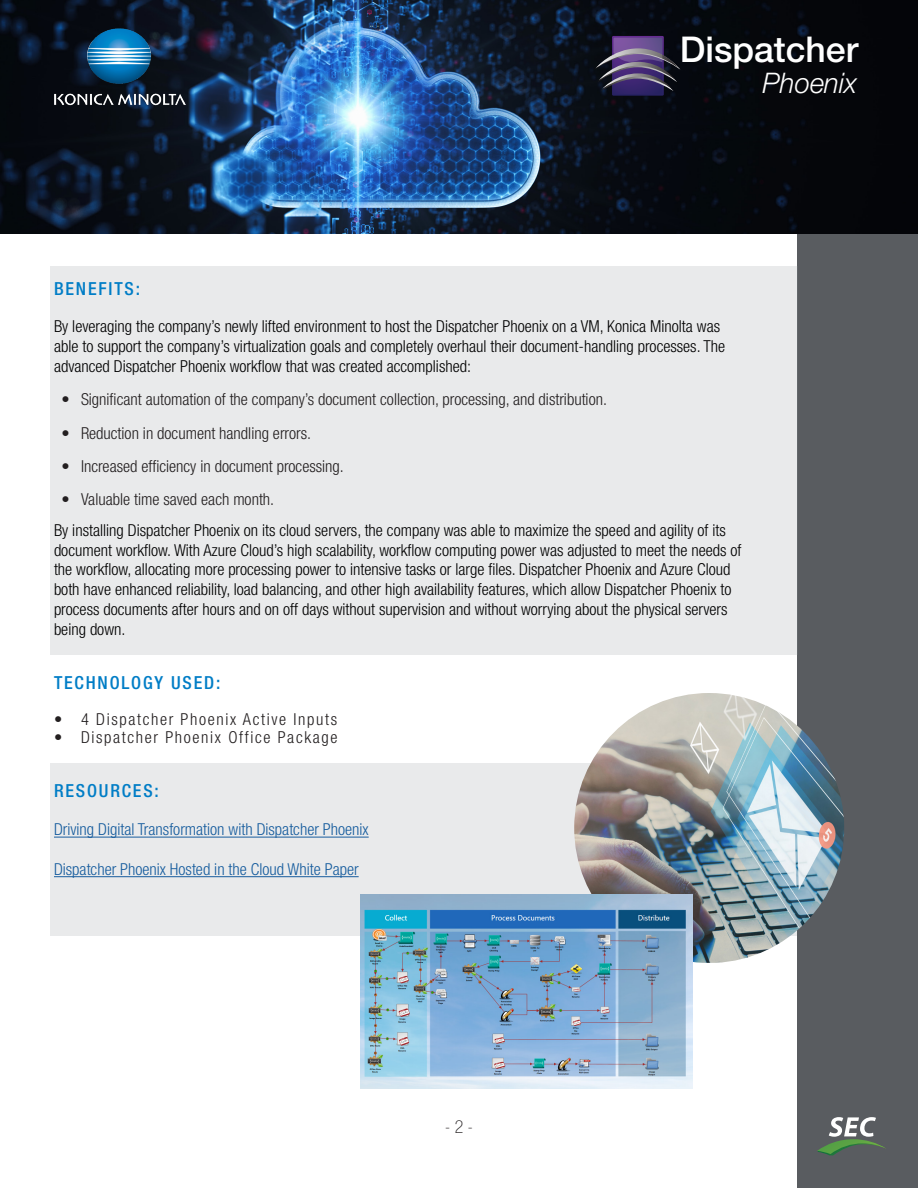
<style>
.page{position:relative;width:918px;height:1188px;background:#fff}
.page>*{position:absolute;margin:0;border:0;box-sizing:border-box;transform-origin:0 0}
.t1{font:500 35.55px "Helvetica Neue LT Std";color:#fff}
.t2{font:italic 300 28.35px "Helvetica Neue LT Std";color:#fff}
.Paragraph{font:500 condensed 18px "Helvetica Neue LT Std";letter-spacing:.1em;color:#007dc6}
.t3{font:100 condensed 18px "Helvetica Neue LT Std";color:#231f20}
.Paragraph-2{font:300 condensed 16.5px/19.8px "Helvetica Neue LT Std";color:#000}
.t4{font:300 condensed 16.5px "Helvetica Neue LT Std";color:#231f20}
.Paragraph-3{font:300 condensed 16.5px "Helvetica Neue LT Std";color:#175d9e}
.t5{font:300 condensed 16.5px "Helvetica Neue LT Std";letter-spacing:.1em;color:#231f20}
</style>
<div class="page">
<div style="left:50px;top:763px;width:748px;height:173px;background:#e9eaeb"></div>
<div style="left:797px;top:234px;width:121px;height:954px;background:#595c60"></div>
<div style="left:50px;top:266px;width:748px;height:389px;background:#e9eaeb"></div>
<hr style="left:54px;top:837px;width:315px;height:1px;background:#175d9e">
<hr style="left:54px;top:876px;width:305px;height:1px;background:#175d9e">
<img style="left:0;top:0;width:918px;height:234px">
<svg style="left:817px;top:1117px;width:69px;height:38px"></svg>
<img style="left:33px;top:7px;width:175px;height:120px">
<img style="left:574px;top:693px;width:270px;height:270px;border-radius:133px">
<svg style="left:594px;top:36px;width:86px;height:60px;background:#44395d"></svg>
<img style="left:360px;top:894px;width:333px;height:194px">
<p class="t1" style="left:680px;top:28px;width:180px">Dispatcher</p>
<p class="t2" style="left:763px;top:66px;width:96px">Phoenix</p>
<p class="Paragraph" style="left:54px;top:277px;width:88px">BENEFITS:</p>
<p class="Paragraph-2" style="left:54px;top:316px;width:673px">By leveraging the company’s newly lifted environment to host the Dispatcher Phoenix on a VM, Konica Minolta was able to support the company’s virtualization goals and completely overhaul their document-handling processes. The advanced Dispatcher Phoenix workflow that was created accomplished:</p>
<p class="t4" style="left:62px;top:390px;width:547px">• Significant automation of the company’s document collection, processing, and distribution.</p>
<p class="t4" style="left:62px;top:423px;width:251px">• Reduction in document handling errors.</p>
<p class="t4" style="left:62px;top:457px;width:284px">• Increased efficiency in document processing.</p>
<p class="t4" style="left:62px;top:490px;width:214px">• Valuable time saved each month.</p>
<p class="Paragraph-2" style="left:54px;top:520px;width:689px">By installing Dispatcher Phoenix on its cloud servers, the company was able to maximize the speed and agility of its document workflow. With Azure Cloud’s high scalability, workflow computing power was adjusted to meet the needs of the workflow, allocating more processing power to intensive tasks or large files. Dispatcher Phoenix and Azure Cloud both have enhanced reliability, load balancing, and other high availability features, which allow Dispatcher Phoenix to process documents after hours and on off days without supervision and without worrying about the physical servers being down.</p>
<p class="Paragraph" style="left:54px;top:672px;width:168px">TECHNOLOGY USED:</p>
<p class="t5" style="left:54px;top:709px;width:285px">• 4 Dispatcher Phoenix Active Inputs</p>
<p class="t5" style="left:54px;top:727px;width:285px">• Dispatcher Phoenix Office Package</p>
<p class="Paragraph" style="left:54px;top:780px;width:106px">RESOURCES:</p>
<p class="Paragraph-3" style="left:54px;top:820px;width:316px">Driving Digital Transformation with Dispatcher Phoenix</p>
<p class="Paragraph-3" style="left:54px;top:860px;width:306px">Dispatcher Phoenix Hosted in the Cloud White Paper</p>
<p class="t3" style="left:445px;top:1117px;width:30px">- 2 -</p>
</div>
